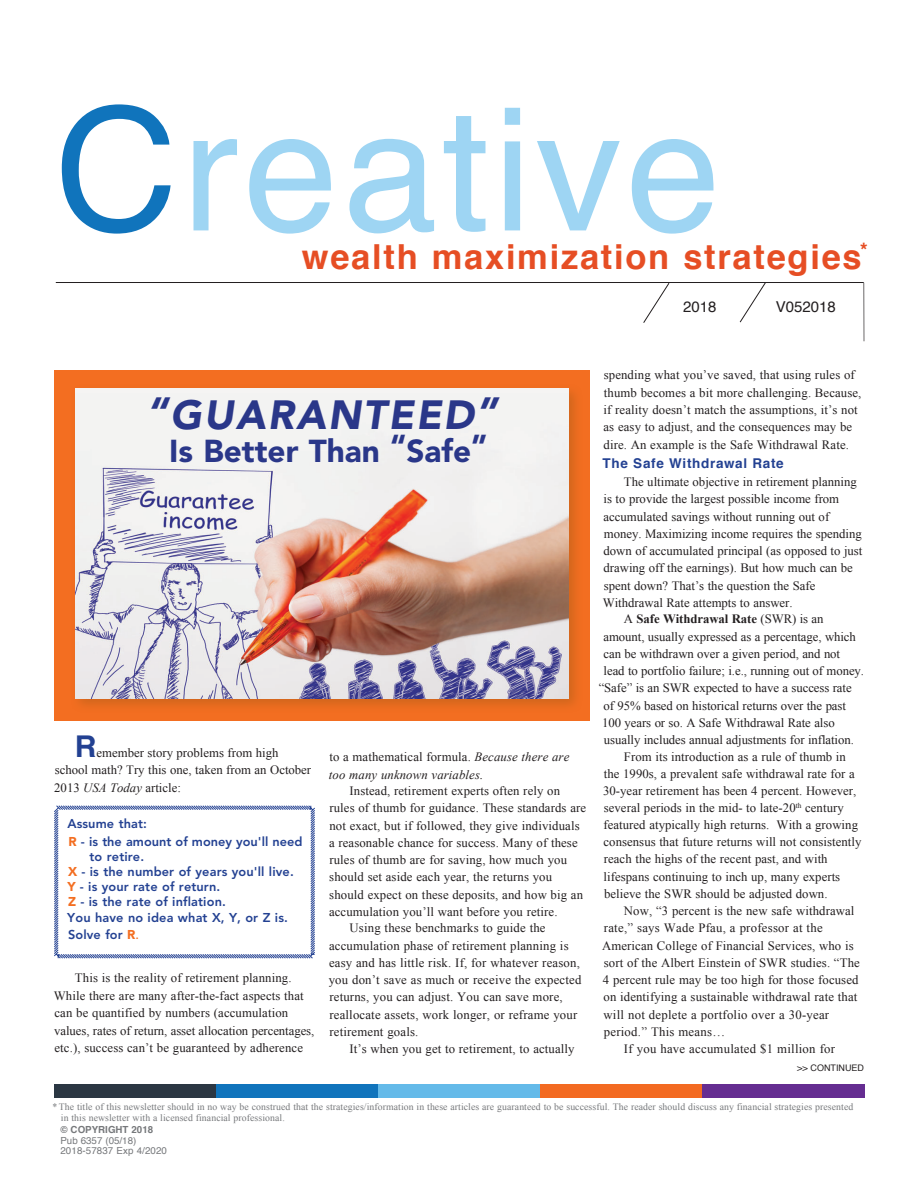
<style>
.page{position:relative;width:918px;height:1188px;background:#fff}
.page>*{position:absolute;margin:0;border:0;box-sizing:border-box;transform-origin:0 0}
.t1{font:171px "Helvetica";letter-spacing:.025em;color:#9ed5f3}
.t2{font:italic 900 40.5px "Avenir";letter-spacing:.05em;color:#2a3789}
.t3{font:700 34.5px "Helvetica";letter-spacing:.05em;color:#e64e24}
.t4{font:900 31.5px "Avenir";color:#2a3789}
.Paragraph_Style_1{font:700 30px "Helvetica";color:#234192}
.t5{font:700 19.5px "Helvetica";color:#e64e24}
.t6{font:15px "Helvetica";color:#231f20}
.t7{font:700 13.5px "Helvetica";letter-spacing:.05em;color:#234192}
.Paragraph_Style_2{font:12.75px/17.2px "Times New Roman";letter-spacing:.005em;color:#231f20}
.Paragraph_Style_1-2{font:12.75px/17.2px "Times New Roman";letter-spacing:.01em;color:#231f20}
.t8{font:800 12.75px/15px "Avenir";letter-spacing:.01em;color:#234192}
.Paragraph_Style_1-3{font:italic 12.75px/17.2px "Times New Roman";letter-spacing:.01em;color:#231f20}
.Paragraph_Style_2-2{font:700 12.75px "Times New Roman";letter-spacing:-.005em;color:#231f20}
.t9{font:9.75px "Times New Roman";letter-spacing:.01em;color:#76787b}
.t10{font:9.75px "Helvetica";letter-spacing:.01em;color:#76787b}
.t11{font:700 9.75px "Helvetica";color:#76787b}
.t12{font:9px "Helvetica";color:#231f20}
.s1{color:#1074bc}
.s2{font-style:italic}
.s3{font-weight:900;color:#f36e21}
.s4{font-weight:500;color:#f36e21}
.s5{font-style:normal}
.s6{font-weight:400}
</style>
<div class="page">
<div style="left:54px;top:1085px;width:162px;height:13px;background:#2b3743"></div>
<div style="left:216px;top:1085px;width:162px;height:13px;background:#1074bc"></div>
<div style="left:378px;top:1085px;width:162px;height:13px;background:#64bae9"></div>
<div style="left:540px;top:1085px;width:162px;height:13px;background:#f36a21"></div>
<div style="left:702px;top:1085px;width:162px;height:13px;background:#652d91"></div>
<hr style="left:56px;top:282px;width:808px;height:1px;background:#231f20">
<svg style="left:643px;top:283px;width:27px;height:40px"></svg>
<svg style="left:739px;top:283px;width:27px;height:40px"></svg>
<hr style="left:863px;top:283px;width:2px;height:58px;background:#231f20">
<div style="left:54px;top:371px;width:536px;height:350px;background:#f36e21"></div>
<div style="left:71px;top:384px;width:512px;height:329px;background:#b35f18;opacity:.54"></div>
<img style="left:75px;top:393px;width:493px;height:306px">
<svg style="left:54px;top:805px;width:261px;height:154px"></svg>
<p class="t1" style="left:54px;top:39px;width:668px"><span class="s1">C</span>reative</p>
<p class="t5" style="left:860px;top:235px;width:9px">*</p>
<p class="t3" style="left:302px;top:229px;width:562px">wealth maximization strategies</p>
<p class="t6" style="left:683px;top:295px;width:35px">2018</p>
<p class="t6" style="left:776px;top:295px;width:62px">V052018</p>
<p class="t2" style="left:147px;top:390px;width:352px">“GUARANTEED”</p>
<p class="t4" style="left:169px;top:432px;width:320px">Is Better Than “Safe”</p>
<p class="Paragraph_Style_1" style="left:75px;top:722px;width:23px">R</p>
<p class="Paragraph_Style_1-2" style="left:54px;top:744px;width:258px;text-indent:42px">emember story problems from high school math? Try this one, taken from an October<br>2013 <span class="s2">USA Today</span> article:</p>
<p class="t8" style="left:67px;top:816px;width:81px">Assume that:</p>
<p class="t8" style="left:90px;top:834px;width:214px;text-indent:-21px"><span class="s3">R</span> - is the amount of money you'll need to retire.</p>
<p class="t8" style="left:68px;top:864px;width:227px"><span class="s3">X</span> - is the number of years you'll live.</p>
<p class="t8" style="left:67px;top:879px;width:154px"><span class="s3">Y</span> - is your rate of return.</p>
<p class="t8" style="left:68px;top:895px;width:159px"><span class="s3">Z</span> - is the rate of inflation.</p>
<p class="t8" style="left:67px;top:910px;width:222px">You have no idea what X, Y, or Z is.</p>
<p class="t8" style="left:68px;top:927px;width:73px">Solve for <span class="s3">R</span><span class="s4">.</span></p>
<p class="Paragraph_Style_1-2" style="left:54px;top:969px;width:262px;text-indent:21px">This is the reality of retirement planning.<br>While there are many after-the-fact aspects that can be quantified by numbers (accumulation values, rates of return, asset allocation percentages, etc.), success can’t be guaranteed by adherence</p>
<p class="Paragraph_Style_1-3" style="left:329px;top:748px;width:242px"><span class="s5">to a mathematical formula.</span> Because there are too many unknown variables.</p>
<p class="Paragraph_Style_1-2" style="left:329px;top:782px;width:259px;text-indent:20px">Instead, retirement experts often rely on rules of thumb for guidance. These standards are not exact, but if followed, they give individuals a reasonable chance for success. Many of these rules of thumb are for saving, how much you should set aside each year, the returns you should expect on these deposits, and how big an accumulation you’ll want before you retire.</p>
<p class="Paragraph_Style_1-2" style="left:329px;top:919px;width:254px;text-indent:21px">Using these benchmarks to guide the accumulation phase of retirement planning is easy and has little risk. If, for whatever reason, you don’t save as much or receive the expected returns, you can adjust. You can save more, reallocate assets, work longer, or reframe your retirement goals.</p>
<p class="Paragraph_Style_1-2" style="left:349px;top:1040px;width:227px">It’s when you get to retirement, to actually</p>
<p class="Paragraph_Style_1-2" style="left:604px;top:366px;width:259px">spending what you’ve saved, that using rules of thumb becomes a bit more challenging. Because, if reality doesn’t match the assumptions, it’s not as easy to adjust, and the consequences may be dire. An example is the Safe Withdrawal Rate.</p>
<p class="t7" style="left:603px;top:453px;width:182px">The Safe Withdrawal Rate</p>
<p class="Paragraph_Style_2" style="left:603px;top:473px;width:261px;text-indent:21px">The ultimate objective in retirement planning is to provide the largest possible income from accumulated savings without running out of money. Maximizing income requires the spending down of accumulated principal (as opposed to just drawing off the earnings). But how much can be spent down? That’s the question the Safe Withdrawal Rate attempts to answer.</p>
<p class="Paragraph_Style_2-2" style="left:624px;top:610px;width:201px"><span class="s6">A</span> Safe Withdrawal Rate <span class="s6">(SWR) is an</span></p>
<p class="Paragraph_Style_2" style="left:604px;top:627px;width:254px">amount, usually expressed as a percentage, which</p>
<p class="Paragraph_Style_2" style="left:604px;top:645px;width:238px">can be withdrawn over a given period, and not</p>
<p class="Paragraph_Style_2" style="left:604px;top:662px;width:262px">lead to portfolio failure; i.e., running out of money.</p>
<p class="Paragraph_Style_2" style="left:599px;top:679px;width:255px">“Safe” is an SWR expected to have a success rate</p>
<p class="Paragraph_Style_2" style="left:604px;top:696px;width:244px">of 95% based on historical returns over the past</p>
<p class="Paragraph_Style_2" style="left:602px;top:714px;width:234px">100 years or so. A Safe Withdrawal Rate also</p>
<p class="Paragraph_Style_2" style="left:604px;top:731px;width:251px">usually includes annual adjustments for inflation.</p>
<p class="Paragraph_Style_2" style="left:603px;top:748px;width:260px;text-indent:21px">From its introduction as a rule of thumb in the 1990s, a prevalent safe withdrawal rate for a 30-year retirement has been 4 percent. However, several periods in the mid- to late-20<sup>th</sup> century featured atypically high returns. With a growing consensus that future returns will not consistently reach the highs of the recent past, and with lifespans continuing to inch up, many experts believe the SWR should be adjusted down.</p>
<p class="Paragraph_Style_2" style="left:604px;top:902px;width:252px;text-indent:20px">Now, “3 percent is the new safe withdrawal rate,” says Wade Pfau, a professor at the</p>
<p class="Paragraph_Style_2" style="left:602px;top:936px;width:259px">American College of Financial Services, who is sort of the Albert Einstein of SWR studies. “The 4 percent rule may be too high for those focused on identifying a sustainable withdrawal rate that will not deplete a portfolio over a 30-year period.” This means…</p>
<p class="Paragraph_Style_2" style="left:624px;top:1040px;width:213px">If you have accumulated $1 million for</p>
<p class="t12" style="left:797px;top:1061px;width:68px">&gt;&gt; CONTINUED</p>
<p class="t9" style="left:53px;top:1100px;width:802px">* The title of this newsletter should in no way be construed that the strategies/information in these articles are guaranteed to be successful. The reader should discuss any financial strategies presented</p>
<p class="t9" style="left:61px;top:1111px;width:225px">in this newsletter with a licensed financial professional.</p>
<p class="t11" style="left:60px;top:1122px;width:94px">© COPYRIGHT 2018</p>
<p class="t10" style="left:60px;top:1133px;width:77px">Pub 6357 (05/18)</p>
<p class="t10" style="left:60px;top:1143px;width:108px">2018-57837 Exp 4/2020</p>
</div>
